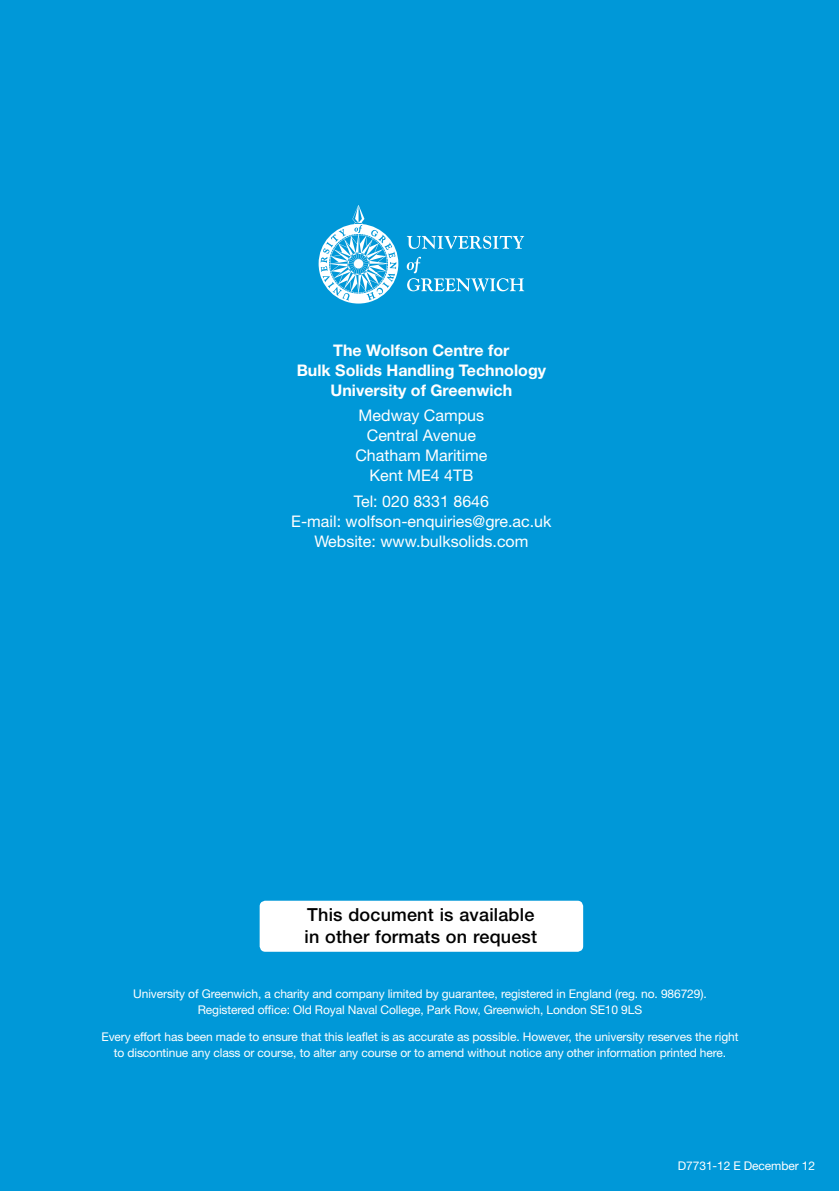
<style>
.page{position:relative;width:840px;height:1191px;background:#fff}
.page>*{position:absolute;margin:0;border:0;box-sizing:border-box;transform-origin:0 0}
.t1{font:500 18px/22px "Helvetica Neue LT";letter-spacing:.01em;color:#000}
.t2{font:16px/20px "Helvetica Neue LT";color:#fff;text-align:center}
.t3{font:700 16px/20px "Helvetica Neue LT";color:#fff;text-align:center}
.t4{font:12px/16px "Helvetica Neue LT";letter-spacing:-.01em;color:#fff;text-align:center}
</style>
<div class="page">
<div style="left:0;top:1px;width:838px;height:1189px;background:#0098d8"></div>
<svg style="left:406px;top:236px;width:118px;height:55px"></svg>
<svg style="left:318px;top:205px;width:80px;height:98px"></svg>
<div style="left:259px;top:900px;width:324px;height:51px;background:#fff;border-radius:6px"></div>
<h2 class="t3" style="left:296px;top:339px;width:251px">The Wolfson Centre for<br>Bulk Solids Handling Technology<br>University of Greenwich</h2>
<h2 class="t2" style="left:355px;top:405px;width:133px">Medway Campus<br>Central Avenue<br>Chatham Maritime<br>Kent ME4 4TB</h2>
<h2 class="t2" style="left:291px;top:491px;width:261px">Tel: 020 8331 8646<br>E-mail: wolfson-enquiries@gre.ac.uk<br>Website: www.bulksolids.com</h2>
<h1 class="t1" style="left:304px;top:903px;width:234px">This document is available in other formats on request</h1>
<p class="t4" style="left:133px;top:985px;width:574px">University of Greenwich, a charity and company limited by guarantee, registered in England (reg. no. 986729).<br>Registered office: Old Royal Naval College, Park Row, Greenwich, London SE10 9LS</p>
<p class="t4" style="left:101px;top:1028px;width:638px">Every effort has been made to ensure that this leaflet is as accurate as possible. However, the university reserves the right to discontinue any class or course, to alter any course or to amend without notice any other information printed here.</p>
<p class="t4" style="left:677px;top:1157px;width:138px">D7731-12 E December 12</p>
</div>
